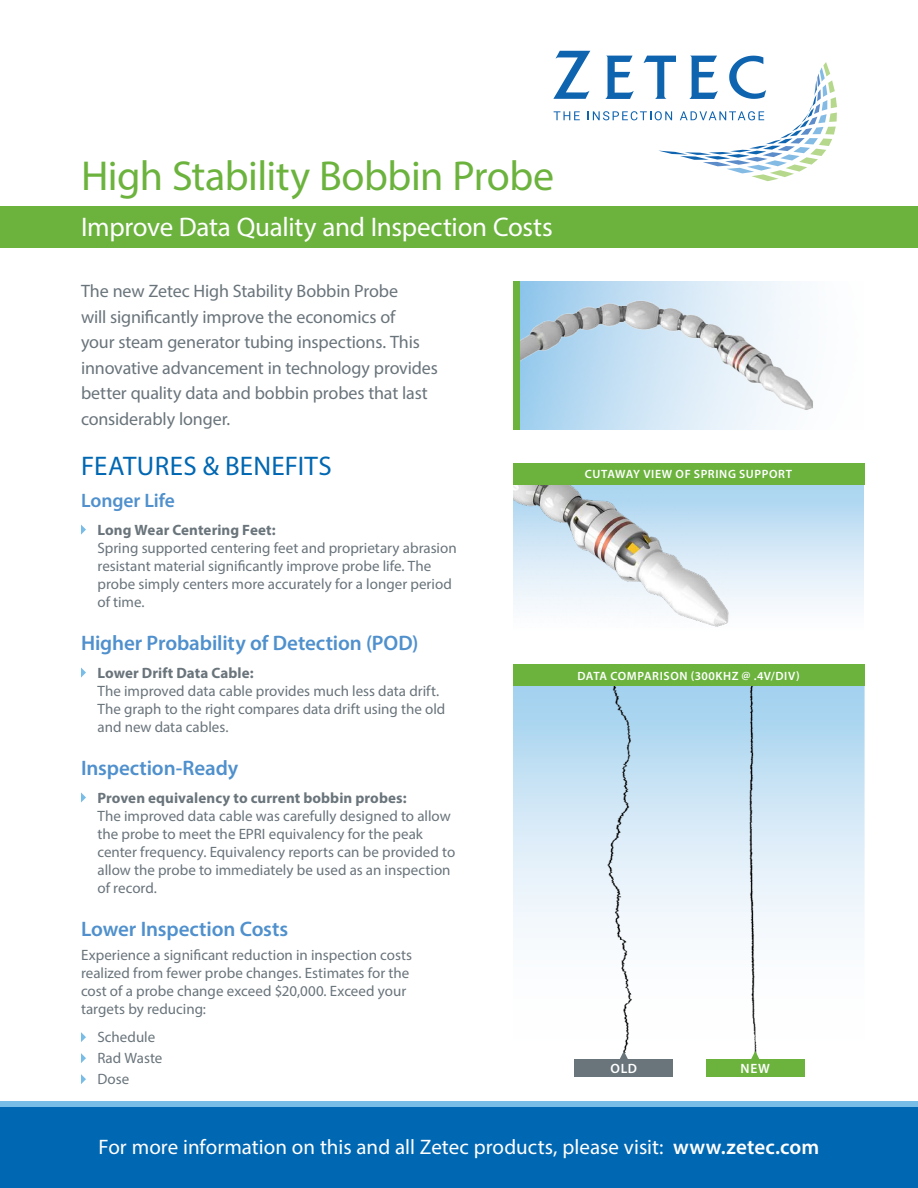
<style>
.page{position:relative;width:918px;height:1188px;background:#fff}
.page>*{position:absolute;margin:0;border:0;box-sizing:border-box;transform-origin:0 0}
.t1{font:42px "Myriad Pro";letter-spacing:-.015em;color:#6cb33e}
.t2{font:27px "Myriad Pro";letter-spacing:-.01em;color:#fff}
.t3{font:27px "Myriad Pro";letter-spacing:.015em;color:#0067b2}
.t4{font:21px "Myriad Pro";color:#fff}
.t5{font:600 21px "Myriad Pro";letter-spacing:-.005em;color:#4f90cd}
.t6{font:600 19.5px "Myriad Pro";letter-spacing:-.005em;color:#4f90cd}
.t7{font:18px/25.5px "Myriad Pro";letter-spacing:-.005em;color:#69747b}
.t8{font:15px/18px "Myriad Pro";color:#69747b}
.t9{font:700 15px "Myriad Pro";letter-spacing:.005em;color:#69747b}
.t10{font:600 13.5px "Myriad Pro";letter-spacing:.05em;color:#fff}
.t11{font:600 12px "Myriad Pro";letter-spacing:.05em;color:#fff}
.s1{font-weight:600}
</style>
<div class="page">
<div style="left:0;top:1101px;width:918px;height:6px;background:#78bde8"></div>
<div style="left:0;top:1107px;width:918px;height:81px;background:#0067b2"></div>
<img style="left:732px;top:484px;width:132px;height:122px">
<img style="left:519px;top:281px;width:277px;height:149px">
<div style="left:0;top:206px;width:918px;height:41px;background:#6cb33e"></div>
<svg style="left:81px;top:525px;width:5px;height:10px"></svg>
<svg style="left:81px;top:668px;width:5px;height:10px"></svg>
<svg style="left:81px;top:792px;width:5px;height:10px"></svg>
<svg style="left:81px;top:1032px;width:5px;height:10px"></svg>
<svg style="left:81px;top:1053px;width:5px;height:10px"></svg>
<svg style="left:81px;top:1074px;width:5px;height:10px"></svg>
<img style="left:519px;top:289px;width:294px;height:140px">
<div style="left:513px;top:281px;width:6px;height:149px;background:#6cb33e"></div>
<div style="left:513px;top:665px;width:351px;height:21px;background:#6cb33e"></div>
<img style="left:513px;top:484px;width:219px;height:143px">
<svg style="left:553px;top:51px;width:284px;height:130px"></svg>
<div style="left:513px;top:463px;width:351px;height:21px;background:#6cb33e"></div>
<img style="left:597px;top:686px;width:38px;height:365px">
<img style="left:739px;top:686px;width:27px;height:365px">
<div style="left:706px;top:1059px;width:98px;height:18px;background:#6cb33e"></div>
<svg style="left:751px;top:1051px;width:9px;height:8px"></svg>
<div style="left:575px;top:1059px;width:98px;height:18px;background:#69747b"></div>
<svg style="left:620px;top:1051px;width:8px;height:8px"></svg>
<h1 class="t1" style="left:81px;top:159px;width:475px">High Stability Bobbin Probe</h1>
<h2 class="t2" style="left:81px;top:216px;width:473px">Improve Data Quality and Inspection Costs</h2>
<p class="t7" style="left:81px;top:280px;width:358px">The new Zetec High Stability Bobbin Probe<br>will significantly improve the economics of<br>your steam generator tubing inspections. This innovative advancement in technology provides better quality data and bobbin probes that last considerably longer.</p>
<h2 class="t3" style="left:81px;top:455px;width:252px">FEATURES &amp; BENEFITS</h2>
<h3 class="t6" style="left:81px;top:493px;width:96px">Longer Life</h3>
<p class="t9" style="left:98px;top:524px;width:180px">Long Wear Centering Feet:</p>
<p class="t8" style="left:98px;top:540px;width:361px">Spring supported centering feet and proprietary abrasion resistant material significantly improve probe life. The probe simply centers more accurately for a longer period of time.</p>
<h3 class="t5" style="left:81px;top:634px;width:339px">Higher Probability of Detection (POD)</h3>
<p class="t9" style="left:98px;top:667px;width:158px">Lower Drift Data Cable:</p>
<p class="t8" style="left:98px;top:683px;width:349px">The improved data cable provides much less data drift.<br>The graph to the right compares data drift using the old and new data cables.</p>
<h3 class="t5" style="left:81px;top:759px;width:159px">Inspection-Ready</h3>
<p class="t9" style="left:98px;top:792px;width:311px">Proven equivalency to current bobbin probes:</p>
<p class="t8" style="left:98px;top:808px;width:359px">The improved data cable was carefully designed to allow the probe to meet the EPRI equivalency for the peak center frequency. Equivalency reports can be provided to allow the probe to immediately be used as an inspection of record.</p>
<h3 class="t5" style="left:81px;top:920px;width:209px">Lower Inspection Costs</h3>
<p class="t8" style="left:81px;top:948px;width:333px">Experience a significant reduction in inspection costs realized from fewer probe changes. Estimates for the cost of a probe change exceed $20,000. Exceed your targets by reducing:</p>
<p class="t8" style="left:98px;top:1028px;width:66px;line-height:21px">Schedule<br>Rad Waste<br>Dose</p>
<p class="t11" style="left:585px;top:469px;width:209px">CUTAWAY VIEW OF SPRING SUPPORT</p>
<p class="t11" style="left:577px;top:671px;width:224px">DATA COMPARISON (300KHZ @ .4V/DIV)</p>
<p class="t10" style="left:611px;top:1063px;width:28px">OLD</p>
<p class="t10" style="left:741px;top:1063px;width:31px">NEW</p>
<h3 class="t4" style="left:98px;top:1138px;width:722px">For more information on this and all Zetec products, please visit: <span class="s1">www.zetec.com</span></h3>
</div>
